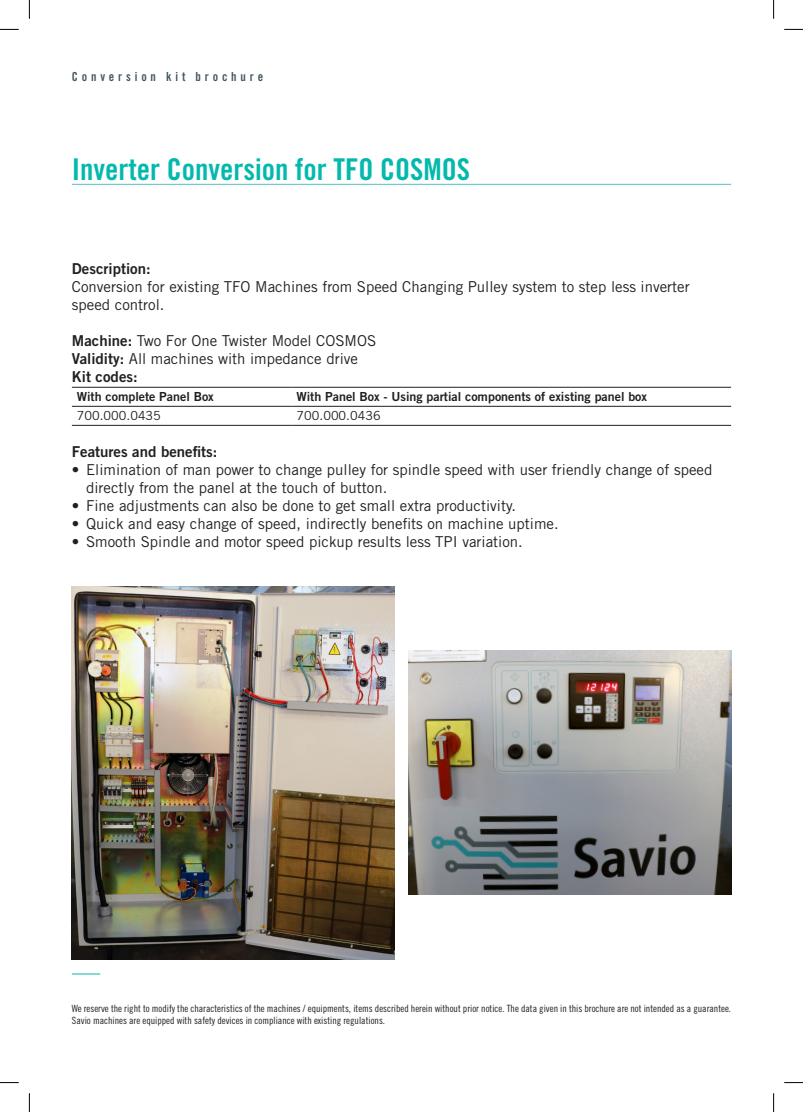
<style>
.page{position:relative;width:803px;height:1112px;background:#fff}
.page>*{position:absolute;margin:0;border:0;box-sizing:border-box;transform-origin:0 0}
.t1{font:30px "Trade Gothic LT Std Bd Cn 20";color:#03b9ac}
.t2{font:15px/18px "Trade Gothic LT Std";color:#231f20}
.t3{font:15px "Trade Gothic LT Std Bd 2";color:#231f20}
.t4{font:12.5px "Trade Gothic LT Std Bd 2";color:#231f20}
.t5{font:12.5px "Trade Gothic LT Std";color:#231f20}
.t6{font:12.5px "Trade Gothic LT Std Bd Cn 20";letter-spacing:.31em;color:#45555f}
.t7{font:10px/12px "Trade Gothic LT Std Cn 18";color:#231f20}
.s1{font-family:"Trade Gothic LT Std Bd 2"}
</style>
<div class="page">
<hr style="left:72px;top:184px;width:659px;height:1px;background:#72cac3">
<hr style="left:72px;top:387px;width:220px;height:1px;background:#231f20">
<hr style="left:292px;top:387px;width:439px;height:1px;background:#231f20">
<hr style="left:72px;top:406px;width:220px;height:1px;background:#231f20">
<hr style="left:292px;top:406px;width:439px;height:1px;background:#231f20">
<hr style="left:72px;top:425px;width:220px;height:1px;background:#231f20">
<hr style="left:292px;top:425px;width:439px;height:1px;background:#231f20">
<svg style="left:72px;top:973px;width:28px;height:1px"></svg>
<img style="left:72px;top:586px;width:322px;height:373px">
<img style="left:409px;top:650px;width:322px;height:244px">
<svg style="left:0;top:29px;width:19px;height:1px"></svg>
<svg style="left:784px;top:29px;width:19px;height:1px"></svg>
<svg style="left:0;top:1082px;width:19px;height:1px"></svg>
<svg style="left:784px;top:1082px;width:19px;height:1px"></svg>
<svg style="left:29px;top:0;width:1px;height:19px"></svg>
<svg style="left:29px;top:1093px;width:1px;height:18px"></svg>
<svg style="left:773px;top:0;width:1px;height:19px"></svg>
<svg style="left:773px;top:1093px;width:1px;height:18px"></svg>
<p class="t6" style="left:72px;top:69px;width:193px">Conversion kit brochure</p>
<p class="t1" style="left:72px;top:151px;width:400px">Inverter Conversion for TFO COSMOS</p>
<p class="t3" style="left:72px;top:259px;width:80px">Description:</p>
<p class="t2" style="left:72px;top:277px;width:619px">Conversion for existing TFO Machines from Speed Changing Pulley system to step less inverter speed control.</p>
<p class="t2" style="left:72px;top:331px;width:306px"><span class="s1">Machine:</span> Two For One Twister Model COSMOS</p>
<p class="t2" style="left:72px;top:349px;width:288px"><span class="s1">Validity:</span> All machines with impedance drive</p>
<p class="t3" style="left:72px;top:367px;width:67px">Kit codes:</p>
<p class="t4" style="left:77px;top:389px;width:138px">With complete Panel Box</p>
<p class="t4" style="left:297px;top:389px;width:352px">With Panel Box - Using partial components of existing panel box</p>
<p class="t5" style="left:77px;top:408px;width:86px">700.000.0435</p>
<p class="t5" style="left:297px;top:408px;width:86px">700.000.0436</p>
<p class="t3" style="left:72px;top:442px;width:147px">Features and benefits:</p>
<p class="t2" style="left:86px;top:460px;width:628px;text-indent:-14px">• Elimination of man power to change pulley for spindle speed with user friendly change of speed directly from the panel at the touch of button.</p>
<p class="t2" style="left:72px;top:496px;width:446px">• Fine adjustments can also be done to get small extra productivity.</p>
<p class="t2" style="left:72px;top:514px;width:488px">• Quick and easy change of speed, indirectly benefits on machine uptime.</p>
<p class="t2" style="left:72px;top:532px;width:452px">• Smooth Spindle and motor speed pickup results less TPI variation.</p>
<p class="t7" style="left:72px;top:1002px;width:661px">We reserve the right to modify the characteristics of the machines / equipments, items described herein without prior notice. The data given in this brochure are not intended as a guarantee.<br>Savio machines are equipped with safety devices in compliance with existing regulations.</p>
</div>
